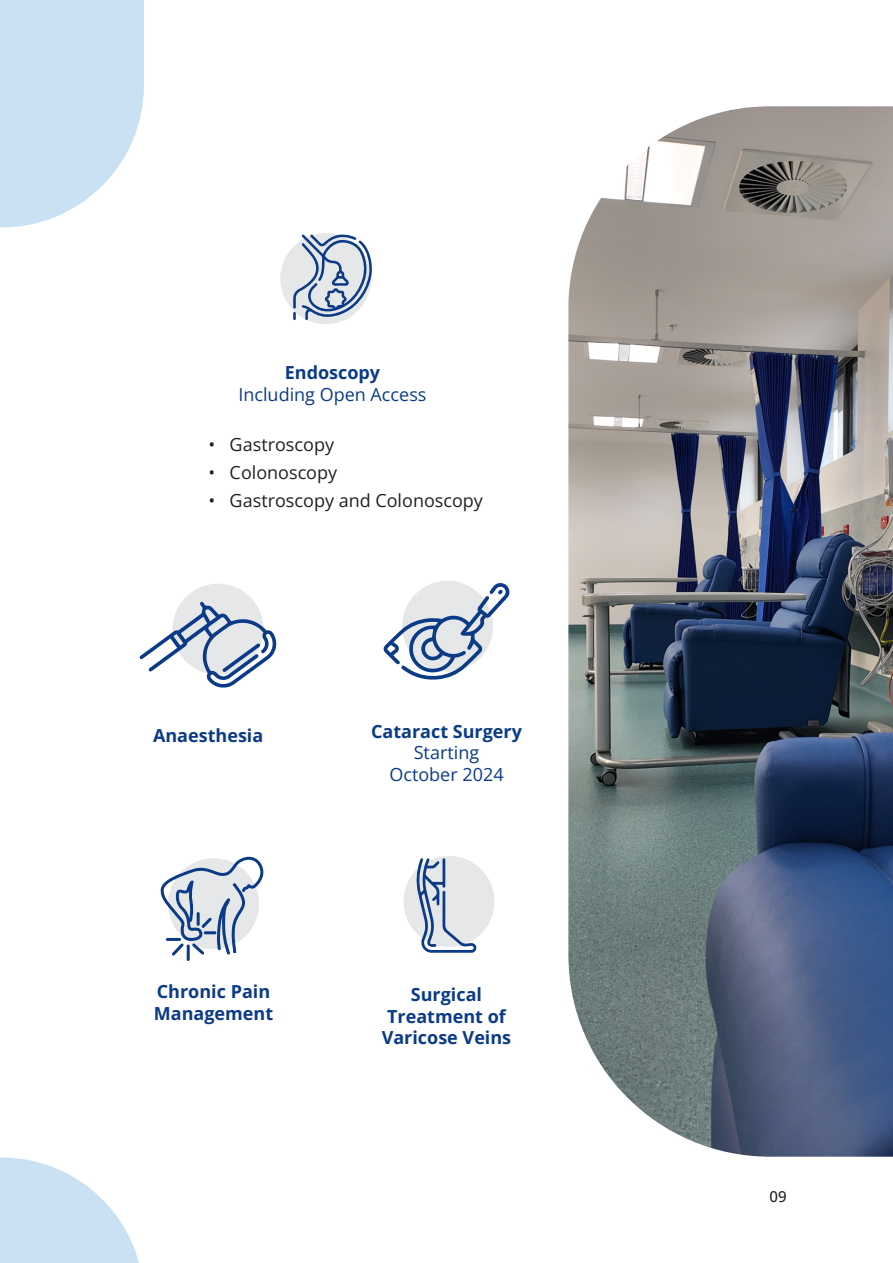
<style>
.page{position:relative;width:893px;height:1263px;background:#fff}
.page>*{position:absolute;margin:0;border:0;box-sizing:border-box;transform-origin:0 0}
.t1{font:700 18px/21.6px "Open Sans";color:#0b3b87;text-align:center}
.t2{font:18px/21.6px "Open Sans";color:#0b3b87;text-align:center}
.t3{font:18px "Open Sans";color:#231f20}
.t4{font:500 15px "Open Sans";color:#231f20}
.s1{font-weight:700}
</style>
<div class="page">
<svg style="left:0;top:1157px;width:139px;height:106px"></svg>
<div style="left:173px;top:584px;width:91px;height:91px;background:#e6e7e9;border-radius:50%"></div>
<svg style="left:139px;top:602px;width:138px;height:86px"></svg>
<div style="left:403px;top:856px;width:91px;height:91px;background:#e6e7e9;border-radius:50%"></div>
<div style="left:280px;top:233px;width:91px;height:91px;background:#e6e7e9;border-radius:50%"></div>
<svg style="left:293px;top:234px;width:79px;height:86px"></svg>
<svg style="left:383px;top:583px;width:126px;height:97px"></svg>
<img style="left:568px;top:106px;width:325px;height:1051px">
<svg style="left:416px;top:858px;width:61px;height:95px"></svg>
<hr style="left:187px;top:944px;width:3px;height:17px;background:#0b3b87;border-radius:2px">
<svg style="left:160px;top:856px;width:104px;height:99px"></svg>
<hr style="left:197px;top:912px;width:3px;height:14px;background:#0b3b87;border-radius:2px">
<svg style="left:0;top:0;width:144px;height:227px"></svg>
<p class="t2" style="left:238px;top:361px;width:190px"><span class="s1">Endoscopy<br></span>Including Open Access</p>
<p class="t3" style="left:208px;top:432px;width:127px">• Gastroscopy</p>
<p class="t3" style="left:208px;top:460px;width:130px">• Colonoscopy</p>
<p class="t3" style="left:208px;top:488px;width:276px">• Gastroscopy and Colonoscopy</p>
<p class="t1" style="left:153px;top:724px;width:112px">Anaesthesia</p>
<p class="t2" style="left:371px;top:720px;width:152px"><span class="s1">Cataract Surgery<br></span>Starting<br>October 2024</p>
<p class="t1" style="left:154px;top:980px;width:121px;text-align:left">Chronic Pain<br>Management</p>
<p class="t1" style="left:382px;top:983px;width:131px">Surgical<br>Treatment of<br>Varicose Veins</p>
<p class="t4" style="left:769px;top:1187px;width:19px">09</p>
</div>
